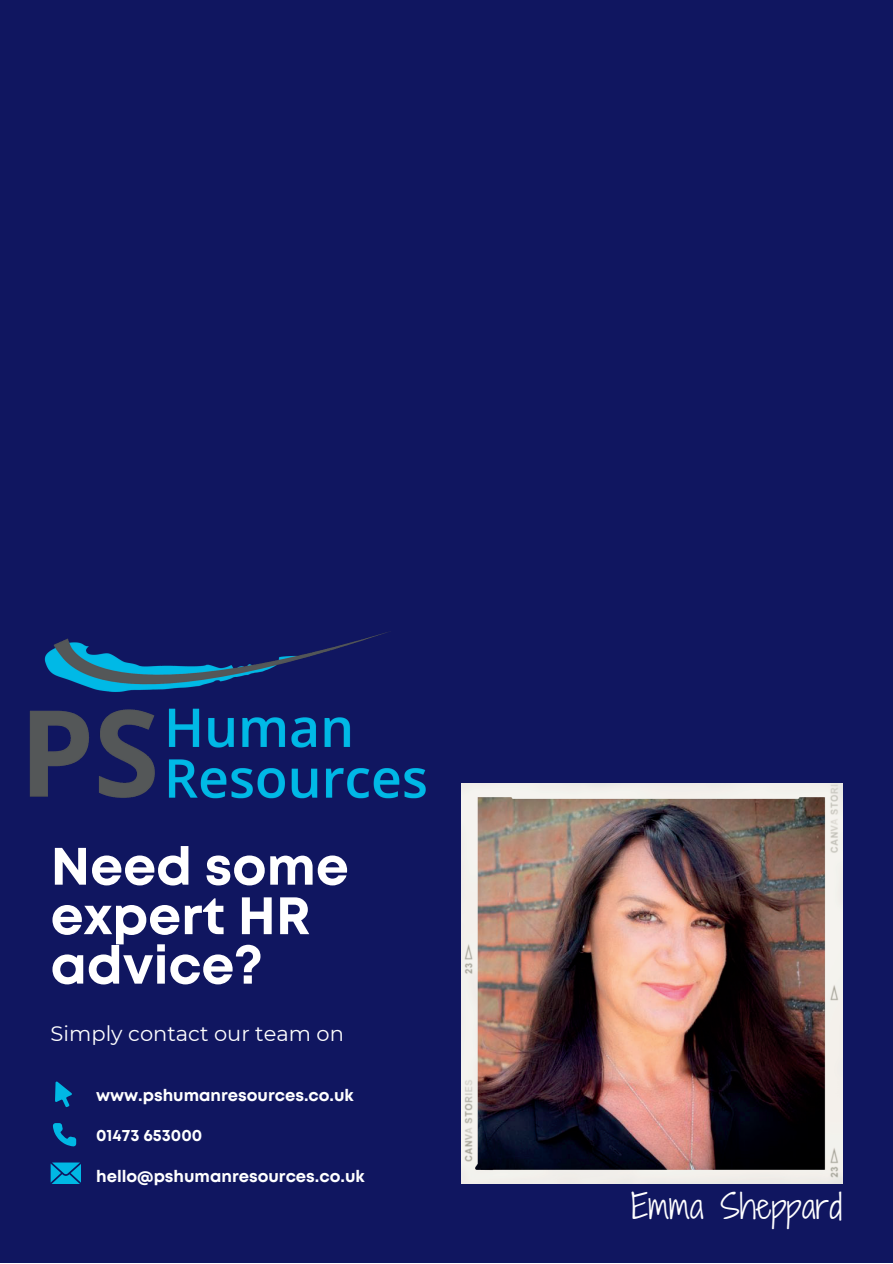
<style>
.page{position:relative;width:893px;height:1264px;background:#fff}
.page>*{position:absolute;margin:0;border:0;box-sizing:border-box;transform-origin:0 0}
.t1{font:700 52.5px/49.5px "Mont";color:#fff}
.t2{font:33px "Shadows Into Light Two";color:#fff}
.t3{font:21px "Montserrat";color:#fff}
.t4{font:700 16.5px "Mont";color:#fff}
</style>
<div class="page">
<div style="left:0;top:0;width:892px;height:1262px;background:#101660"></div>
<svg style="left:53px;top:1123px;width:23px;height:23px"></svg>
<svg style="left:55px;top:1081px;width:17px;height:26px"></svg>
<svg style="left:51px;top:1162px;width:30px;height:21px"></svg>
<img style="left:30px;top:632px;width:396px;height:167px">
<img style="left:461px;top:783px;width:381px;height:400px">
<h1 class="t1" style="left:51px;top:845px;width:300px">Need some expert HR advice?</h1>
<p class="t3" style="left:51px;top:1020px;width:295px">Simply contact our team on</p>
<p class="t4" style="left:96px;top:1088px;width:259px">www.pshumanresources.co.uk</p>
<p class="t4" style="left:96px;top:1129px;width:107px">01473 653000</p>
<p class="t4" style="left:96px;top:1169px;width:270px">hello@pshumanresources.co.uk</p>
<h2 class="t2" style="left:631px;top:1182px;width:212px">Emma Sheppard</h2>
</div>
